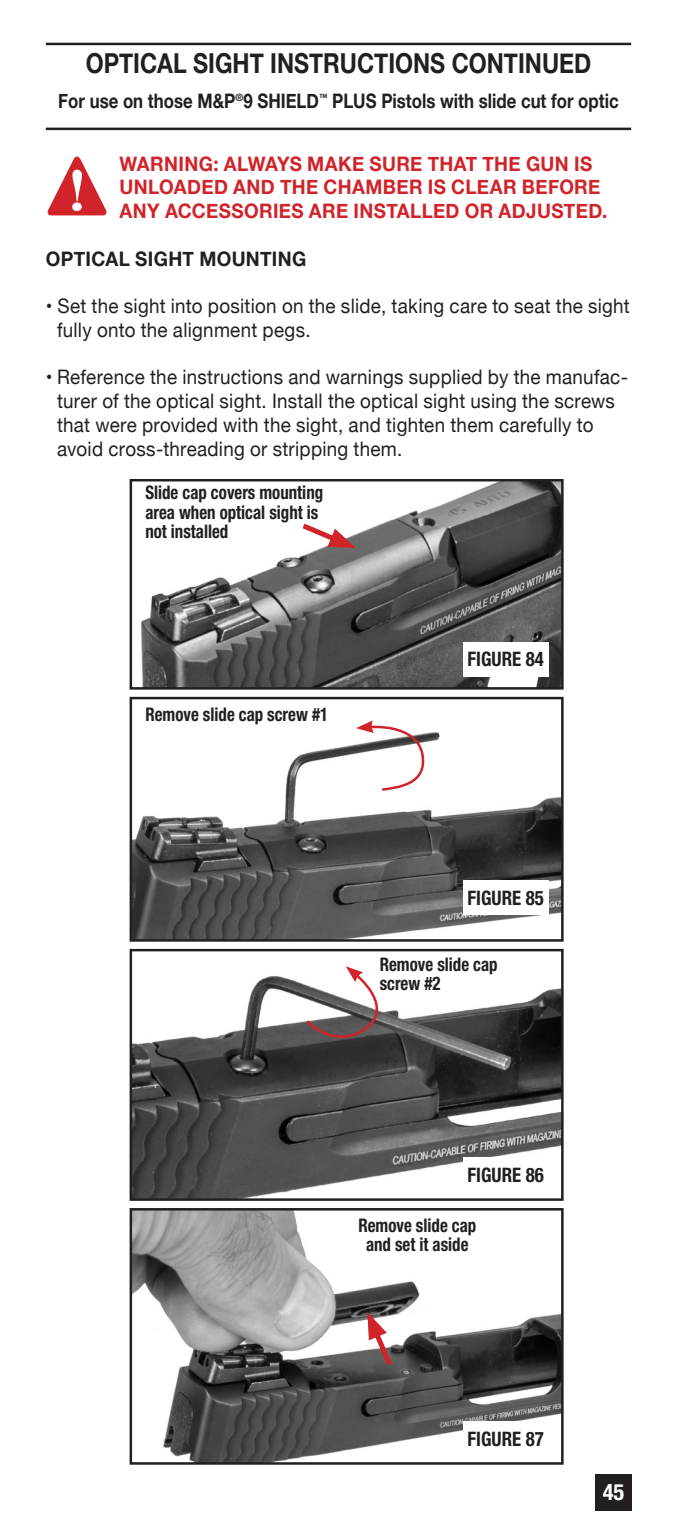
<style>
.page{position:relative;width:675px;height:1534px;background:#fff}
.page>*{position:absolute;margin:0;border:0;box-sizing:border-box;transform-origin:0 0}
.t1{font:700 27.5px "Helvetica Neue";color:#231f20;scale:.84 1}
.t2{font:700 condensed 22.5px "Helvetica Neue LT Std";color:#fff}
.t3{font:20px/23.8px "Helvetica Neue";letter-spacing:.015em;color:#231f20;scale:.94 1}
.t4{font:700 20px "Helvetica Neue";letter-spacing:.02em;color:#d1232a;scale:.94 1}
.t5{font:700 20px "Helvetica Neue";color:#231f20;scale:.84 1}
.t6{font:700 condensed 20px "Helvetica Neue LT Std";color:#231f20;scale:.94 1}
.t7{font:700 20px "Helvetica Neue";color:#231f20;scale:.94 1}
.t8{font:700 condensed 18.75px/19.2px "Helvetica Neue LT Std";color:#231f20;scale:.9 1}
</style>
<div class="page">
<div style="left:595px;top:1474px;width:37px;height:36px;background:#231f20"></div>
<hr style="left:46px;top:43px;width:585px;height:2px;background:#231f20">
<hr style="left:46px;top:128px;width:585px;height:2px;background:#231f20">
<img style="left:141px;top:482px;width:419px;height:204px">
<div style="left:130px;top:479px;width:433px;height:210px;border:2px solid #231f20"></div>
<img style="left:133px;top:732px;width:427px;height:206px">
<div style="left:130px;top:697px;width:433px;height:244px;border:2px solid #231f20"></div>
<img style="left:133px;top:976px;width:427px;height:222px">
<div style="left:130px;top:949px;width:433px;height:252px;border:2px solid #231f20"></div>
<img style="left:133px;top:1211px;width:427px;height:250px">
<div style="left:130px;top:1208px;width:433px;height:256px;border:2px solid #231f20"></div>
<div style="left:463px;top:642px;width:85px;height:35px;background:#fff"></div>
<div style="left:463px;top:880px;width:85px;height:35px;background:#fff"></div>
<div style="left:463px;top:1157px;width:85px;height:35px;background:#fff"></div>
<div style="left:463px;top:1421px;width:85px;height:35px;background:#fff"></div>
<svg style="left:297px;top:519px;width:59px;height:29px"></svg>
<svg style="left:367px;top:1312px;width:29px;height:59px"></svg>
<svg style="left:356px;top:720px;width:75px;height:72px"></svg>
<svg style="left:304px;top:966px;width:88px;height:84px"></svg>
<svg style="left:47px;top:156px;width:60px;height:60px"></svg>
<h1 class="t1" style="left:86px;top:42px;width:603px">OPTICAL SIGHT INSTRUCTIONS CONTINUED</h1>
<p class="t5" style="left:58px;top:85px;width:668px">FOR USE ON THOSE M&amp;P<sup>®</sup>9 SHIELD<sup>™</sup> PLUS PISTOLS WITH SLIDE CUT FOR OPTIC</p>
<p class="t4" style="left:119px;top:148px;width:140px">WARNING: ALWAYS</p>
<p class="t4" style="left:307px;top:148px;width:16px">MAKE</p>
<p class="t4" style="left:369px;top:148px;width:15px">SURE</p>
<p class="t4" style="left:427px;top:148px;width:15px">THAT</p>
<p class="t4" style="left:482px;top:148px;width:15px">THE</p>
<p class="t4" style="left:526px;top:148px;width:16px">GUN</p>
<p class="t4" style="left:574px;top:148px;width:10px">IS</p>
<p class="t4" style="left:119px;top:172px;width:16px">UNLOADED</p>
<p class="t4" style="left:233px;top:172px;width:16px">AND</p>
<p class="t4" style="left:280px;top:172px;width:15px">THE</p>
<p class="t4" style="left:323px;top:172px;width:16px">CHAMBER</p>
<p class="t4" style="left:428px;top:172px;width:40px">IS CLEAR</p>
<p class="t4" style="left:522px;top:172px;width:15px">BEFORE</p>
<p class="t4" style="left:119px;top:195px;width:16px">ANY</p>
<p class="t4" style="left:165px;top:195px;width:168px">ACCESSORIES ARE</p>
<p class="t4" style="left:353px;top:195px;width:271px">INSTALLED OR ADJUSTED.</p>
<p class="t7" style="left:46px;top:243px;width:279px">OPTICAL SIGHT MOUNTING</p>
<p class="t3" style="left:57px;top:295px;width:611px;text-indent:-11px">• Set the sight into position on the slide, taking care to seat the sight fully onto the alignment pegs.</p>
<p class="t3" style="left:57px;top:366px;width:608px;text-indent:-11px">• Reference the instructions and warnings supplied by the manufac&shy;turer of the optical sight. Install the optical sight using the screws that were provided with the sight, and tighten them carefully to avoid cross-threading or stripping them.</p>
<p class="t8" style="left:145px;top:483px;width:199px">Slide cap covers mounting area when optical sight is not installed</p>
<p class="t8" style="left:145px;top:704px;width:205px">Remove slide cap screw #1</p>
<p class="t6" style="left:467px;top:647px;width:83px">FIGURE 84</p>
<p class="t6" style="left:467px;top:886px;width:83px">FIGURE 85</p>
<p class="t8" style="left:380px;top:954px;width:132px">Remove slide cap screw #2</p>
<p class="t6" style="left:467px;top:1162px;width:83px">FIGURE 86</p>
<p class="t8" style="left:358px;top:1215px;width:132px;text-align:center">Remove slide cap and set it aside</p>
<p class="t6" style="left:467px;top:1426px;width:83px">FIGURE 87</p>
<p class="t2" style="left:602px;top:1478px;width:23px">45</p>
</div>
